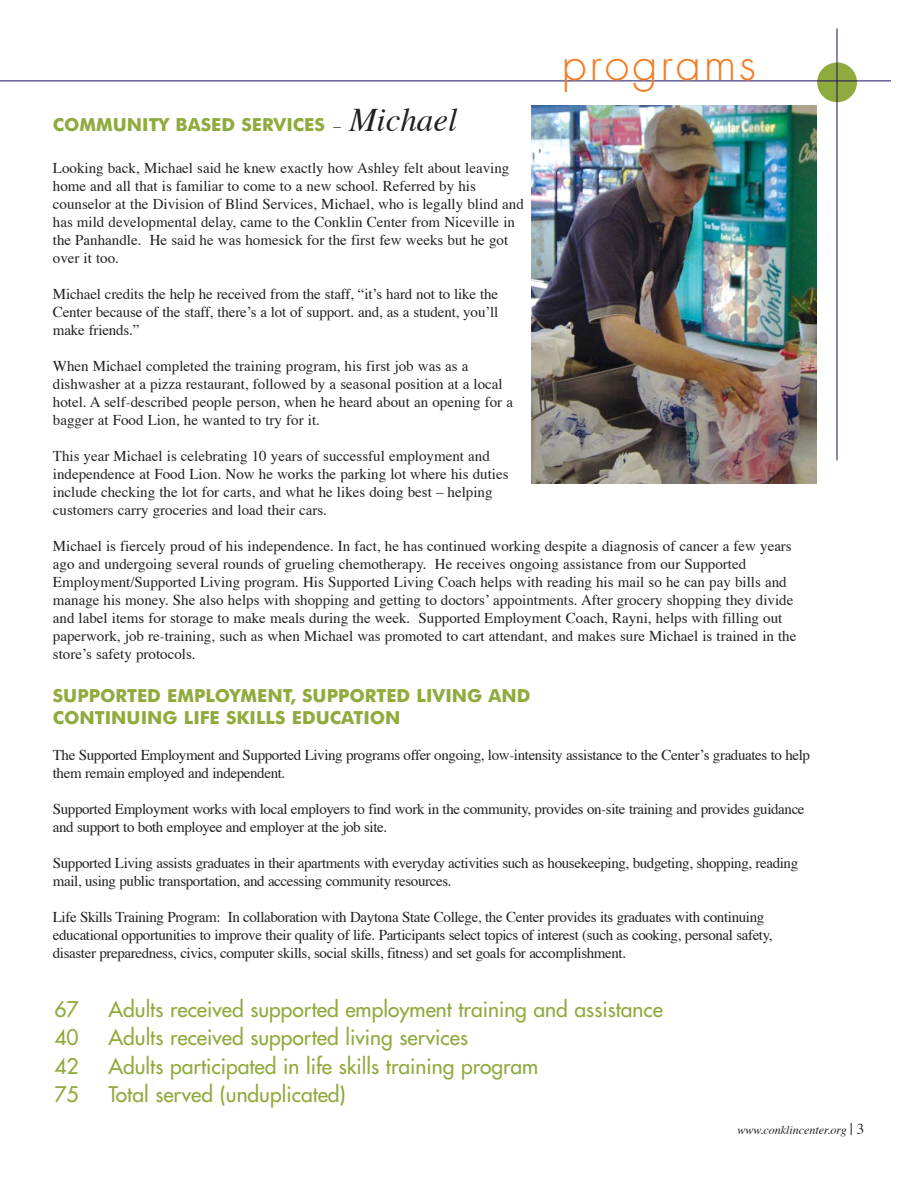
<style>
.page{position:relative;width:918px;height:1188px;background:#fff}
.page>*{position:absolute;margin:0;border:0;box-sizing:border-box;transform-origin:0 0}
.t1{font:300 45px "Futura";letter-spacing:.06em;color:#f47c23}
.t2{font:21px "Futura";color:#8fab3d}
.t3{font:700 18px/21.6px "Futura BT";color:#8fab3d}
.t4{font:15px/18px "Times";color:#231f20}
.t5{font:15px/18px "Times";letter-spacing:-.025em;color:#231f20}
.t6{font:italic 12px "Times";color:#231f20}
.s1{font-family:"Times";font-weight:400;font-size:15px;color:#231f20}
.s2{font-family:"Times";font-weight:400;font-style:italic;font-size:33px;color:#231f20}
.s3{font-style:normal;font-size:15px}
</style>
<div class="page">
<svg style="left:851px;top:1123px;width:1px;height:12px"></svg>
<div style="left:817px;top:62px;width:40px;height:40px;background:#8fab3d;border-radius:50%"></div>
<hr style="left:837px;top:28px;width:1px;height:432px;background:#1c1060">
<hr style="left:0;top:81px;width:891px;height:1px;background:#1c1060">
<img style="left:532px;top:106px;width:285px;height:377px">
<h1 class="t1" style="left:561px;top:43px;width:196px">programs</h1>
<p class="t3" style="left:53px;top:115px;width:406px">COMMUNITY BASED SERVICES <span class="s1">–</span> <span class="s2">Michael</span></p>
<p class="t4" style="left:53px;top:160px;width:473px">Looking back, Michael said he knew exactly how Ashley felt about leaving home and all that is familiar to come to a new school. Referred by his counselor at the Division of Blind Services, Michael, who is legally blind and has mild developmental delay, came to the Conklin Center from Niceville in the Panhandle. He said he was homesick for the first few weeks but he got over it too.</p>
<p class="t4" style="left:53px;top:286px;width:447px;text-align:justify">Michael credits the help he received from the staff, “it’s hard not to like the Center because of the staff, there’s a lot of support. and, as a student, you’ll make friends.”</p>
<p class="t4" style="left:53px;top:358px;width:462px">When Michael completed the training program, his first job was as a dishwasher at a pizza restaurant, followed by a seasonal position at a local hotel. A self-described people person, when he heard about an opening for a bagger at Food Lion, he wanted to try for it.</p>
<p class="t4" style="left:53px;top:448px;width:457px">This year Michael is celebrating 10 years of successful employment and independence at Food Lion. Now he works the parking lot where his duties include checking the lot for carts, and what he likes doing best – helping customers carry groceries and load their cars.</p>
<p class="t4" style="left:53px;top:538px;width:745px">Michael is fiercely proud of his independence. In fact, he has continued working despite a diagnosis of cancer a few years ago and undergoing several rounds of grueling chemotherapy. He receives ongoing assistance from our Supported Employment/Supported Living program. His Supported Living Coach helps with reading his mail so he can pay bills and manage his money. She also helps with shopping and getting to doctors’ appointments. After grocery shopping they divide and label items for storage to make meals during the week. Supported Employment Coach, Rayni, helps with filling out paperwork, job re-training, such as when Michael was promoted to cart attendant, and makes sure Michael is trained in the store’s safety protocols.</p>
<p class="t3" style="left:53px;top:686px;width:479px">SUPPORTED EMPLOYMENT, SUPPORTED LIVING AND<br>CONTINUING LIFE SKILLS EDUCATION</p>
<p class="t5" style="left:53px;top:747px;width:759px">The Supported Employment and Supported Living programs offer ongoing, low-intensity assistance to the Center’s graduates to help them remain employed and independent.</p>
<p class="t5" style="left:53px;top:801px;width:753px">Supported Employment works with local employers to find work in the community, provides on-site training and provides guidance and support to both employee and employer at the job site.</p>
<p class="t5" style="left:53px;top:855px;width:747px">Supported Living assists graduates in their apartments with everyday activities such as housekeeping, budgeting, shopping, reading mail, using public transportation, and accessing community resources.</p>
<p class="t5" style="left:53px;top:909px;width:721px">Life Skills Training Program: In collaboration with Daytona State College, the Center provides its graduates with continuing educational opportunities to improve their quality of life. Participants select topics of interest (such as cooking, personal safety, disaster preparedness, civics, computer skills, social skills, fitness) and set goals for accomplishment.</p>
<h2 class="t2" style="left:54px;top:998px;width:26px">67</h2>
<h2 class="t2" style="left:108px;top:998px;width:556px">Adults received supported employment training and assistance</h2>
<h2 class="t2" style="left:54px;top:1027px;width:26px">40</h2>
<h2 class="t2" style="left:108px;top:1027px;width:361px">Adults received supported living services</h2>
<h2 class="t2" style="left:54px;top:1056px;width:26px">42</h2>
<h2 class="t2" style="left:108px;top:1056px;width:431px">Adults participated in life skills training program</h2>
<h2 class="t2" style="left:54px;top:1084px;width:26px">75</h2>
<h2 class="t2" style="left:108px;top:1084px;width:239px">Total served (unduplicated)</h2>
<p class="t6" style="left:738px;top:1125px;width:128px">www.conklincenter.org <span class="s3">3</span></p>
</div>
